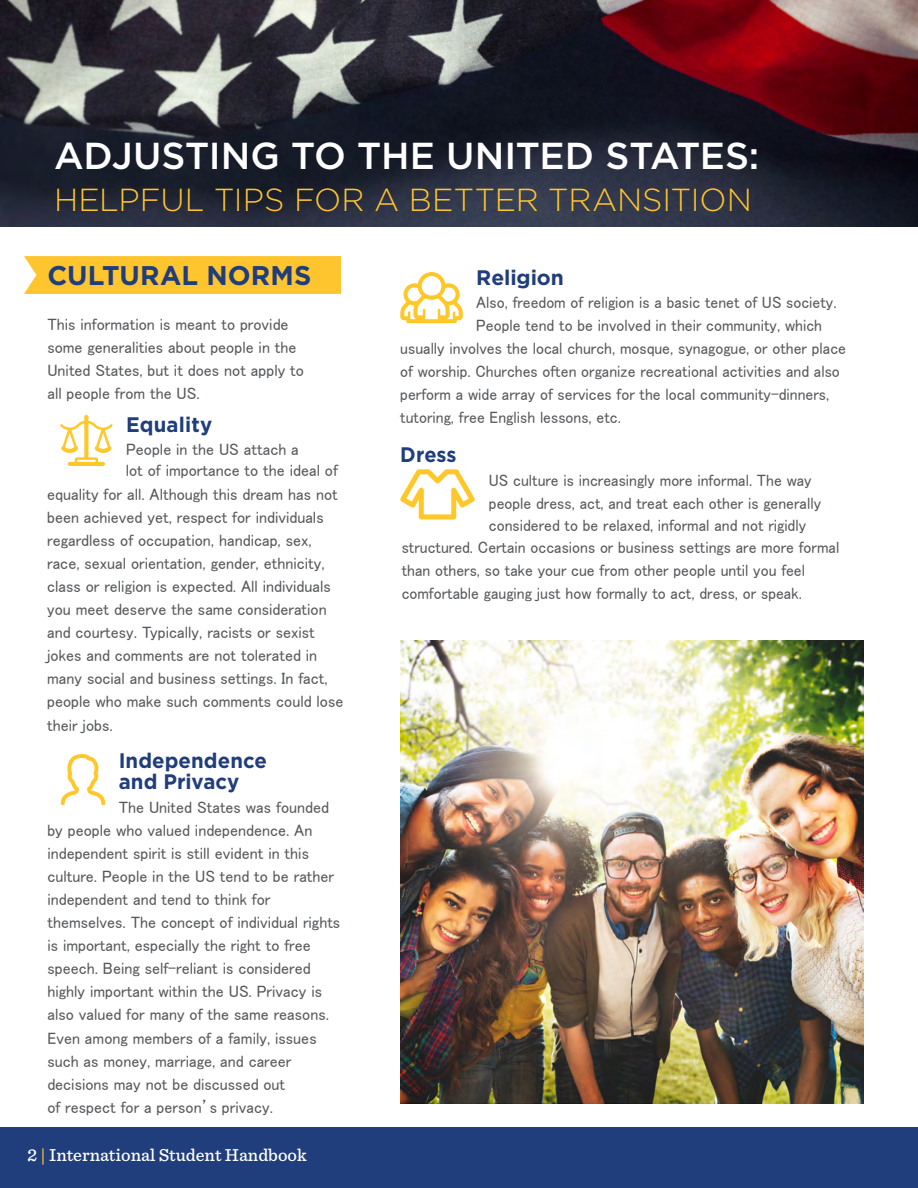
<style>
.page{position:relative;width:918px;height:1188px;background:#fff}
.page>*{position:absolute;margin:0;border:0;box-sizing:border-box;transform-origin:0 0}
.t1{font:500 37.5px "Gotham";letter-spacing:-.005em;color:#fff}
.t2{font:300 31.8px "Gotham";letter-spacing:-.005em;color:#ffc52f}
.t3{font:700 27px "Gotham";letter-spacing:.005em;color:#203d7c}
.t4{font:700 21px/21px "Gotham";letter-spacing:.005em;color:#203d7c}
.t5{font:700 21px "Gotham";letter-spacing:.005em;color:#203d7c;scale:.95 1}
.t6{font:500 18px "Sentinel";color:#fff}
.t7{font:16.5px/23.1px "MS P Gothic";color:#55575a}
.t8{font:16.5px "MS P Gothic";color:#55575a;scale:.95 1}
.s1{color:#ffc52f}
</style>
<div class="page">
<div style="left:0;top:1127px;width:918px;height:61px;background:#203d7c"></div>
<svg style="left:24px;top:256px;width:317px;height:38px;background:#ffc634"></svg>
<img style="left:0;top:0;width:918px;height:227px">
<svg style="left:60px;top:415px;width:53px;height:51px"></svg>
<svg style="left:61px;top:754px;width:44px;height:51px"></svg>
<img style="left:400px;top:640px;width:464px;height:464px">
<svg style="left:400px;top:272px;width:63px;height:51px"></svg>
<svg style="left:400px;top:469px;width:75px;height:50px"></svg>
<h1 class="t1" style="left:54px;top:132px;width:707px">ADJUSTING TO THE UNITED STATES:</h1>
<h2 class="t2" style="left:54px;top:179px;width:699px">HELPFUL TIPS FOR A BETTER TRANSITION</h2>
<h3 class="t3" style="left:47px;top:258px;width:266px">CULTURAL NORMS</h3>
<p class="t7" style="left:47px;top:312px;width:258px">This information is meant to provide some generalities about people in the United States, but it does not apply to all people from the US.</p>
<p class="t4" style="left:126px;top:414px;width:88px">Equality</p>
<p class="t7" style="left:126px;top:439px;width:214px;line-height:21.1px">People in the US attach a<br>lot of importance to the ideal of</p>
<p class="t7" style="left:47px;top:482px;width:298px">equality for all. Although this dream has not been achieved yet, respect for individuals regardless of occupation, handicap, sex, race, sexual orientation, gender, ethnicity, class or religion is expected. All individuals you meet deserve the same consideration and courtesy. Typically, racists or sexist jokes and comments are not tolerated in many social and business settings. In fact, people who make such comments could lose their jobs.</p>
<p class="t4" style="left:119px;top:750px;width:150px">Independence and Privacy</p>
<p class="t7" style="left:47px;top:795px;width:294px;text-indent:71px">The United States was founded by people who valued independence. An independent spirit is still evident in this culture. People in the US tend to be rather independent and tend to think for themselves. The concept of individual rights is important, especially the right to free speech. Being self-reliant is considered highly important within the US. Privacy is also valued for many of the same reasons.<br>Even among members of a family, issues such as money, marriage, and career decisions may not be discussed out<br>of respect for a person’s privacy.</p>
<p class="t6" style="left:27px;top:1141px;width:281px">2 <span class="s1">|</span> International Student Handbook</p>
<p class="t4" style="left:476px;top:267px;width:89px">Religion</p>
<p class="t8" style="left:476px;top:294px;width:381px">Also, freedom of religion is a basic tenet of US society.</p>
<p class="t8" style="left:476px;top:317px;width:365px">People tend to be involved in their community, which</p>
<p class="t8" style="left:400px;top:340px;width:471px">usually involves the local church, mosque, synagogue, or other place</p>
<p class="t8" style="left:400px;top:363px;width:464px">of worship. Churches often organize recreational activities and also</p>
<p class="t8" style="left:400px;top:386px;width:453px">perform a wide array of services for the local community-dinners,</p>
<p class="t8" style="left:400px;top:409px;width:234px">tutoring, free English lessons, etc.</p>
<p class="t5" style="left:400px;top:441px;width:61px">Dress</p>
<p class="t8" style="left:489px;top:471px;width:341px">US culture is increasingly more informal. The way</p>
<p class="t8" style="left:489px;top:494px;width:351px">people dress, act, and treat each other is generally</p>
<p class="t8" style="left:489px;top:517px;width:335px">considered to be relaxed, informal and not rigidly</p>
<p class="t8" style="left:402px;top:539px;width:462px">structured. Certain occasions or business settings are more formal</p>
<p class="t8" style="left:402px;top:562px;width:426px">than others, so take your cue from other people until you feel</p>
<p class="t8" style="left:402px;top:585px;width:423px">comfortable gauging just how formally to act, dress, or speak.</p>
</div>
